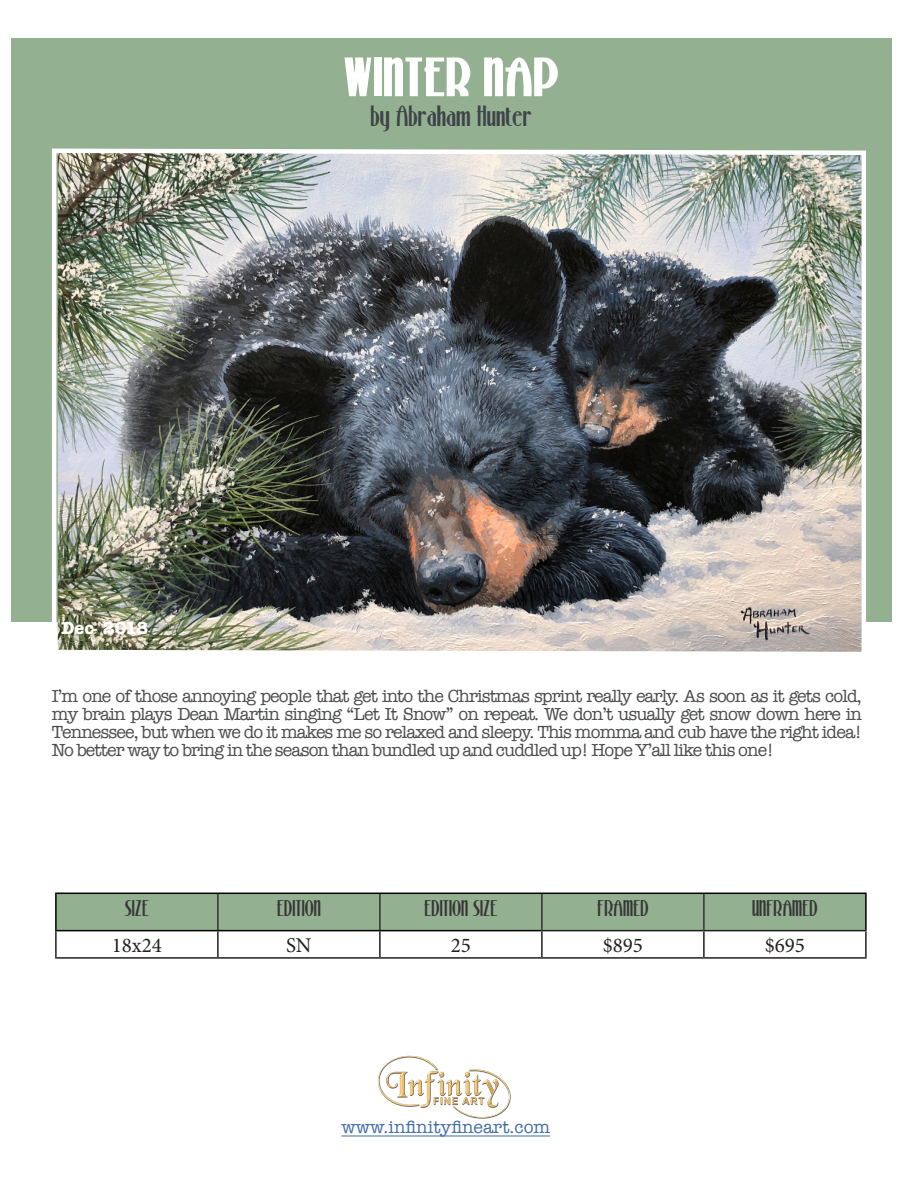
<style>
.page{position:relative;width:918px;height:1188px;background:#fff}
.page>*{position:absolute;margin:0;border:0;box-sizing:border-box;transform-origin:0 0}
.t1{font:700 51px "Stony Island NF";color:#fff}
.t2{font:27px "Stony Island NF";color:#3f4349}
.t3{font:21px "Stony Island NF";color:#363536}
.t4{font:21px "Minion Pro";color:#231f20}
.t5{font:18px/18px "American Typewriter";letter-spacing:-.05em;color:#4b4c4d;text-align:justify}
.t6{font:18px "American Typewriter";color:#436da8}
.t7{font:700 18px "American Typewriter";color:#fff}
</style>
<div class="page">
<div style="left:11px;top:38px;width:881px;height:583px;background:#93b090"></div>
<img style="left:50px;top:148px;width:818px;height:504px">
<div style="left:57px;top:894px;width:808px;height:36px;background:#93b090"></div>
<hr style="left:55px;top:931px;width:2px;height:26px;background:#231f20">
<hr style="left:217px;top:931px;width:2px;height:26px;background:#231f20">
<hr style="left:379px;top:931px;width:2px;height:26px;background:#231f20">
<hr style="left:541px;top:930px;width:163px;height:1px;background:#231f20">
<hr style="left:541px;top:931px;width:2px;height:26px;background:#231f20">
<hr style="left:704px;top:930px;width:163px;height:1px;background:#231f20">
<hr style="left:703px;top:931px;width:2px;height:26px;background:#231f20">
<hr style="left:865px;top:931px;width:2px;height:26px;background:#231f20">
<hr style="left:55px;top:957px;width:163px;height:2px;background:#231f20">
<hr style="left:218px;top:957px;width:162px;height:2px;background:#231f20">
<hr style="left:380px;top:957px;width:162px;height:2px;background:#231f20">
<hr style="left:542px;top:957px;width:162px;height:2px;background:#231f20">
<hr style="left:704px;top:957px;width:163px;height:2px;background:#231f20">
<hr style="left:217px;top:894px;width:2px;height:36px;background:#333233">
<hr style="left:379px;top:894px;width:2px;height:36px;background:#333233">
<hr style="left:541px;top:894px;width:2px;height:36px;background:#333233">
<hr style="left:703px;top:894px;width:2px;height:36px;background:#333233">
<hr style="left:55px;top:893px;width:163px;height:1px;background:#000">
<hr style="left:55px;top:894px;width:2px;height:36px;background:#000">
<hr style="left:218px;top:893px;width:162px;height:1px;background:#000">
<hr style="left:380px;top:893px;width:162px;height:1px;background:#000">
<hr style="left:542px;top:893px;width:162px;height:1px;background:#000">
<hr style="left:704px;top:893px;width:163px;height:1px;background:#000">
<hr style="left:865px;top:894px;width:2px;height:36px;background:#000">
<hr style="left:55px;top:930px;width:163px;height:1px;background:#000">
<hr style="left:218px;top:930px;width:162px;height:1px;background:#000">
<hr style="left:380px;top:930px;width:161px;height:1px;background:#000">
<hr style="left:341px;top:1136px;width:209px;height:1px;background:#436da8">
<img style="left:370px;top:1055px;width:151px;height:82px">
<p class="t7" style="left:61px;top:612px;width:88px">Dec 2018</p>
<p class="t1" style="left:343px;top:49px;width:217px">WINTER NAP</p>
<p class="t2" style="left:370px;top:101px;width:163px">by Abraham Hunter</p>
<p class="t5" style="left:52px;top:687px;width:812px">I’m one of those annoying people that get into the Christmas sprint really early. As soon as it gets cold, my brain plays Dean Martin singing “Let It Snow” on repeat. We don’t usually get snow down here in Tennessee, but when we do it makes me so relaxed and sleepy. This momma and cub have the right idea!<br>No better way to bring in the season than bundled up and cuddled up! Hope Y’all like this one!</p>
<p class="t3" style="left:125px;top:897px;width:26px">SIZE</p>
<p class="t3" style="left:277px;top:897px;width:46px">EDITION</p>
<p class="t3" style="left:424px;top:897px;width:75px">EDITION SIZE</p>
<p class="t3" style="left:597px;top:897px;width:53px">FRAMED</p>
<p class="t3" style="left:752px;top:897px;width:67px">UNFRAMED</p>
<p class="t4" style="left:112px;top:931px;width:52px">18x24</p>
<p class="t4" style="left:286px;top:931px;width:27px">SN</p>
<p class="t4" style="left:451px;top:931px;width:22px">25</p>
<p class="t4" style="left:603px;top:931px;width:42px">$895</p>
<p class="t4" style="left:765px;top:931px;width:42px">$695</p>
<p class="t6" style="left:341px;top:1113px;width:210px">www.infinityfineart.com</p>
</div>
